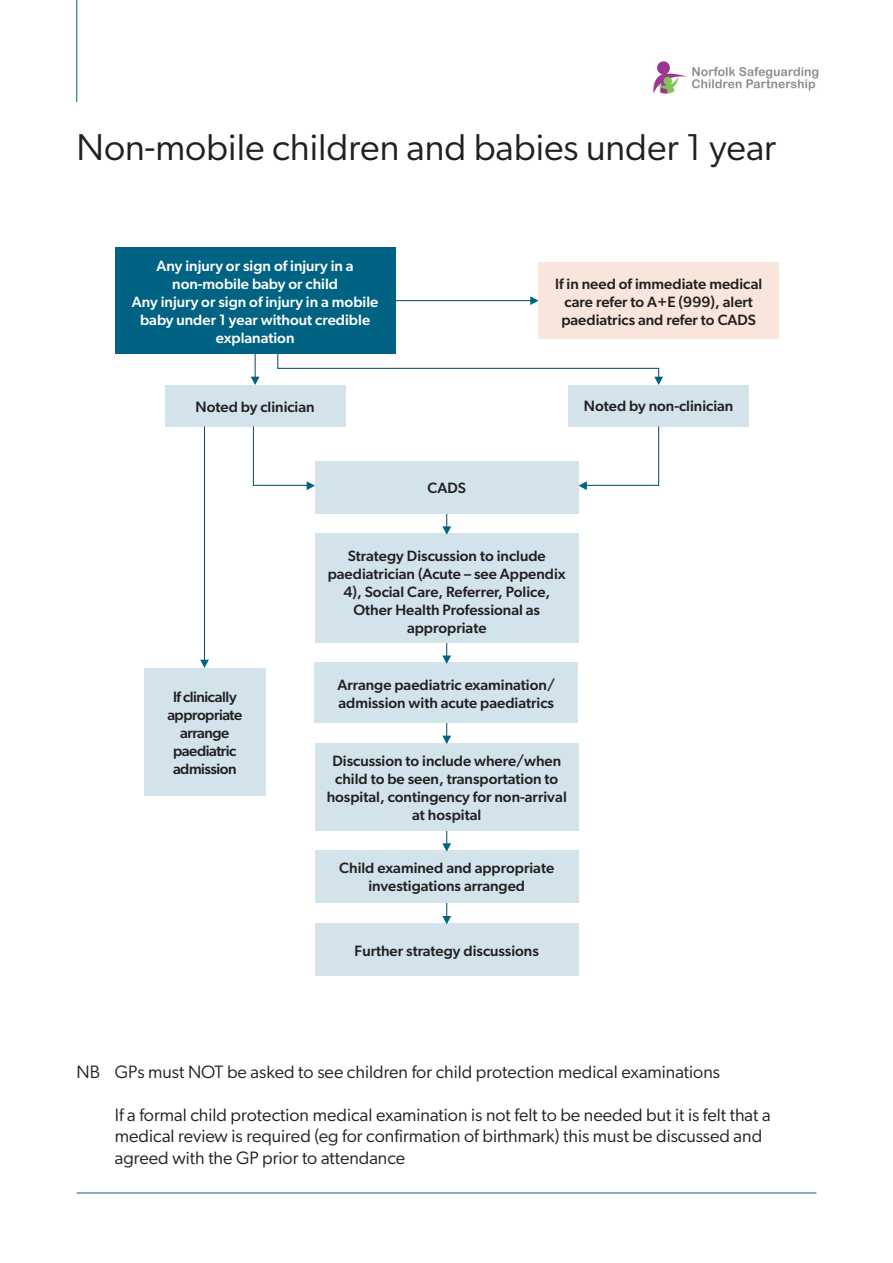
<style>
.page{position:relative;width:893px;height:1263px;background:#fff}
.page>*{position:absolute;margin:0;border:0;box-sizing:border-box;transform-origin:0 0}
.t1{font:37.5px "Gibson";color:#231f20}
.t2{font:18px/21.6px "Gibson";color:#231f20}
.t3{font:500 15px/18px "Gibson";color:#231f20;text-align:center}
.t4{font:500 15px/18px "Gibson";color:#fff;text-align:center}
.t5{font:500 15px/18px "Gibson";letter-spacing:-.03em;color:#231f20;text-align:center}
</style>
<div class="page">
<hr style="left:446px;top:513px;width:1px;height:410px;background:#004766">
<div style="left:144px;top:668px;width:122px;height:127px;background:#d2e3ec"></div>
<div style="left:165px;top:385px;width:180px;height:41px;background:#d2e3ec"></div>
<div style="left:568px;top:385px;width:181px;height:41px;background:#d2e3ec"></div>
<div style="left:315px;top:534px;width:264px;height:109px;background:#d2e3ec"></div>
<div style="left:314px;top:663px;width:264px;height:60px;background:#d2e3ec"></div>
<div style="left:315px;top:743px;width:264px;height:87px;background:#d2e3ec"></div>
<div style="left:315px;top:850px;width:264px;height:53px;background:#d2e3ec"></div>
<div style="left:315px;top:923px;width:264px;height:53px;background:#d2e3ec"></div>
<div style="left:115px;top:247px;width:280px;height:107px;background:#006383"></div>
<div style="left:539px;top:263px;width:240px;height:76px;background:#f9e5dc"></div>
<hr style="left:395px;top:300px;width:139px;height:1px;background:#004766">
<div style="left:315px;top:461px;width:264px;height:52px;background:#d2e3ec"></div>
<hr style="left:204px;top:426px;width:1px;height:238px;background:#004766">
<svg style="left:530px;top:296px;width:9px;height:9px"></svg>
<svg style="left:251px;top:354px;width:9px;height:31px"></svg>
<svg style="left:277px;top:353px;width:386px;height:32px"></svg>
<svg style="left:579px;top:426px;width:80px;height:64px"></svg>
<svg style="left:253px;top:426px;width:62px;height:64px"></svg>
<svg style="left:442px;top:526px;width:9px;height:9px"></svg>
<svg style="left:442px;top:655px;width:9px;height:9px"></svg>
<svg style="left:442px;top:736px;width:9px;height:8px"></svg>
<svg style="left:442px;top:843px;width:9px;height:8px"></svg>
<svg style="left:442px;top:916px;width:9px;height:8px"></svg>
<svg style="left:200px;top:660px;width:9px;height:8px"></svg>
<hr style="left:77px;top:1193px;width:739px;height:1px;background:#006383">
<hr style="left:76px;top:0;width:1px;height:102px;background:#006383">
<img style="left:653px;top:61px;width:166px;height:33px">
<h2 class="t1" style="left:77px;top:124px;width:701px">Non-mobile children and babies under 1 year</h2>
<p class="t4" style="left:157px;top:256px;width:199px">Any injury or sign of injury in a non-mobile baby or child</p>
<p class="t4" style="left:132px;top:292px;width:248px">Any injury or sign of injury in a mobile baby under 1 year without credible explanation</p>
<p class="t3" style="left:555px;top:274px;width:209px">If in need of immediate medical care refer to A+E (999), alert paediatrics and refer to CADS</p>
<p class="t3" style="left:196px;top:397px;width:121px">Noted by clinician</p>
<p class="t3" style="left:584px;top:396px;width:151px">Noted by non-clinician</p>
<p class="t3" style="left:428px;top:479px;width:40px">CADS</p>
<p class="t5" style="left:167px;top:687px;width:76px">If clinically appropriate arrange paediatric admission</p>
<p class="t3" style="left:328px;top:546px;width:240px">Strategy Discussion to include paediatrician (Acute – see Appendix<br>4), Social Care, Referrer, Police,<br>Other Health Professional as appropriate</p>
<p class="t3" style="left:337px;top:675px;width:219px;text-align:left">Arrange paediatric examination/ admission with acute paediatrics</p>
<p class="t3" style="left:327px;top:751px;width:242px">Discussion to include where/when child to be seen, transportation to hospital, contingency for non-arrival at hospital</p>
<p class="t3" style="left:339px;top:859px;width:216px">Child examined and appropriate investigations arranged</p>
<p class="t3" style="left:355px;top:941px;width:186px">Further strategy discussions</p>
<p class="t2" style="left:77px;top:1060px;width:645px">NB GPs must NOT be asked to see children for child protection medical examinations</p>
<p class="t2" style="left:115px;top:1104px;width:657px">If a formal child protection medical examination is not felt to be needed but it is felt that a medical review is required (eg for confirmation of birthmark) this must be discussed and agreed with the GP prior to attendance</p>
</div>
